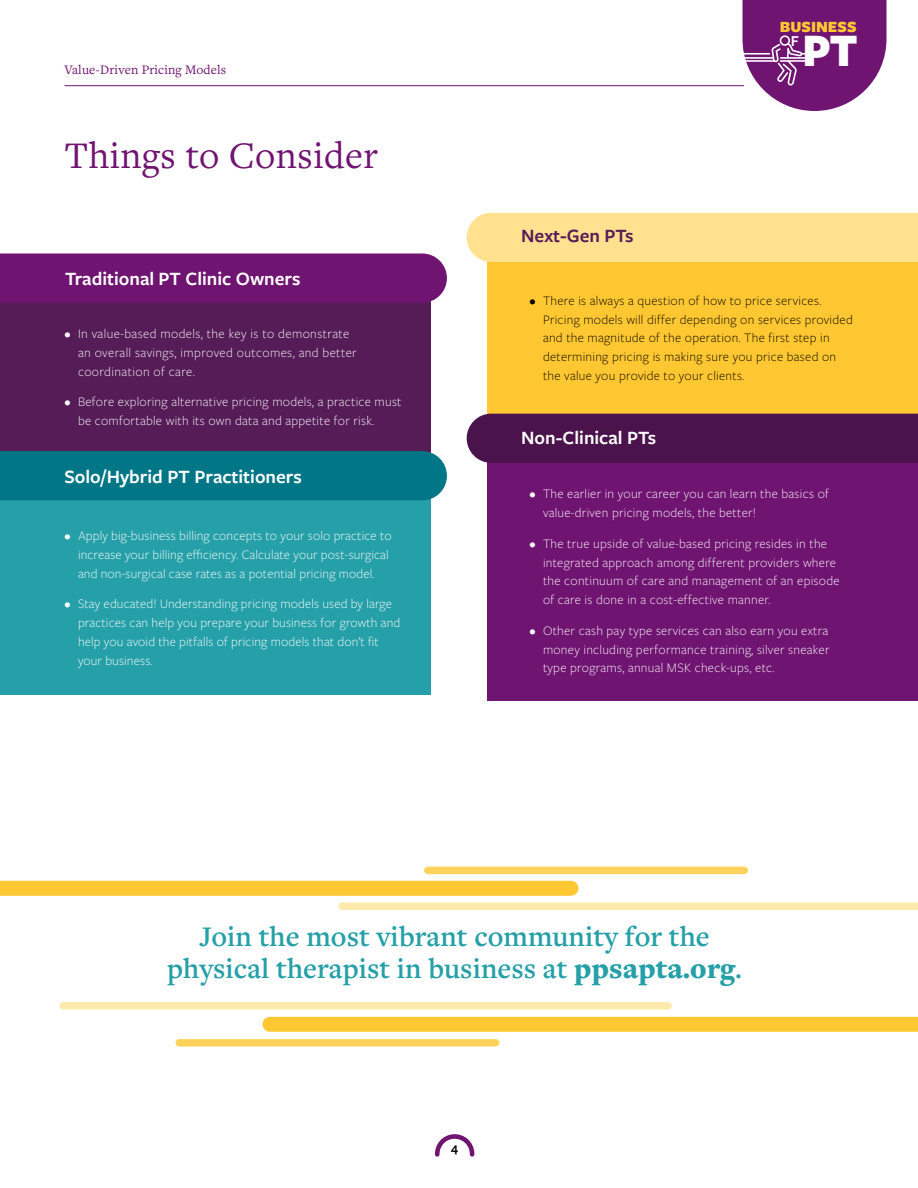
<style>
.page{position:relative;width:918px;height:1188px;background:#fff}
.page>*{position:absolute;margin:0;border:0;box-sizing:border-box;transform-origin:0 0}
.t1{font:900 48.45px "Freight Sans Pro";color:#fff;scale:.94 1}
.t2{font:39px "Freight Text Pro";letter-spacing:.01em;color:#701471}
.t3{font:600 29.55px/31.8px "Freight Text Pro";color:#26a0a8;text-align:center}
.t4{font:600 19.5px "Freight Sans Pro";color:#fff}
.t5{font:600 19.5px "Freight Sans Pro";color:#561c58}
.t6{font:900 16.2px "Freight Sans Pro";color:#ffc832}
.t7{font:600 15.75px "Freight Sans Pro";color:#fff}
.t8{font:300 13.5px/18.8px "Freight Sans Pro";letter-spacing:.02em;color:#fff}
.t9{font:300 13.5px/18.8px "Freight Sans Pro";letter-spacing:.02em;color:#000}
.t10{font:13.5px "Freight Text Pro";letter-spacing:.01em;color:#701471}
.t11{font:600 13.5px "Freight Sans Pro";color:#000}
.s1{font-weight:900}
</style>
<div class="page">
<svg style="left:435px;top:1134px;width:39px;height:23px"></svg>
<svg style="left:742px;top:0;width:144px;height:111px;background:#893e8a"></svg>
<hr style="left:64px;top:85px;width:680px;height:1px;background:#701471">
<div style="left:0;top:276px;width:430px;height:329px;background:#561c58"></div>
<div style="left:0;top:476px;width:430px;height:218px;background:#26a0a8"></div>
<div style="left:0;top:254px;width:447px;height:49px;background:#701471"></div>
<div style="left:0;top:451px;width:447px;height:49px;background:#007686"></div>
<div style="left:488px;top:235px;width:430px;height:271px;background:#ffc832"></div>
<div style="left:467px;top:213px;width:451px;height:49px;background:#ffe18f"></div>
<div style="left:488px;top:446px;width:430px;height:255px;background:#701471"></div>
<div style="left:467px;top:414px;width:451px;height:49px;background:#4a134c"></div>
<div style="left:270px;top:1017px;width:648px;height:15px;background:#ffc832"></div>
<div style="left:63px;top:1002px;width:605px;height:8px;background:#ffe9ad"></div>
<div style="left:179px;top:1039px;width:317px;height:8px;background:#ffd35b"></div>
<div style="left:0;top:881px;width:571px;height:15px;background:#ffc832"></div>
<div style="left:342px;top:902px;width:576px;height:8px;background:#ffe9ad"></div>
<div style="left:428px;top:867px;width:316px;height:7px;background:#ffd35b"></div>
<p class="t10" style="left:64px;top:61px;width:163px">Value-Driven Pricing Models</p>
<h2 class="t2" style="left:64px;top:130px;width:315px">Things to Consider</h2>
<h3 class="t4" style="left:65px;top:265px;width:237px">Traditional PT Clinic Owners</h3>
<p class="t8" style="left:78px;top:324px;width:280px;text-indent:-14px">• In value-based models, the key is to demonstrate an overall savings, improved outcomes, and better coordination of care.</p>
<p class="t8" style="left:78px;top:392px;width:325px;text-indent:-14px">• Before exploring alternative pricing models, a practice must be comfortable with its own data and appetite for risk.</p>
<h3 class="t4" style="left:64px;top:463px;width:239px">Solo/Hybrid PT Practitioners</h3>
<p class="t8" style="left:78px;top:526px;width:315px;text-indent:-14px">• Apply big-business billing concepts to your solo practice to increase your billing efficiency. Calculate your post-surgical and non-surgical case rates as a potential pricing model.</p>
<p class="t8" style="left:78px;top:594px;width:324px;text-indent:-14px">• Stay educated! Understanding pricing models used by large practices can help you prepare your business for growth and help you avoid the pitfalls of pricing models that don’t fit your business.</p>
<h3 class="t5" style="left:521px;top:222px;width:114px">Next-Gen PTs</h3>
<p class="t6" style="left:780px;top:15px;width:78px">BUSINESS</p>
<p class="t7" style="left:791px;top:30px;width:10px">F</p>
<h1 class="t1" style="left:802px;top:16px;width:60px">PT</h1>
<p class="t9" style="left:543px;top:291px;width:311px;text-indent:-14px">• There is always a question of how to price services.<br>Pricing models will differ depending on services provided and the magnitude of the operation. The first step in determining pricing is making sure you price based on the value you provide to your clients.</p>
<h3 class="t4" style="left:521px;top:425px;width:136px">Non-Clinical PTs</h3>
<p class="t8" style="left:543px;top:484px;width:287px;text-indent:-14px">• The earlier in your career you can learn the basics of value-driven pricing models, the better!</p>
<p class="t8" style="left:543px;top:534px;width:298px;text-indent:-14px">• The true upside of value-based pricing resides in the integrated approach among different providers where the continuum of care and management of an episode of care is done in a cost-effective manner.</p>
<p class="t8" style="left:543px;top:621px;width:288px;text-align:justify;text-indent:-14px">• Other cash pay type services can also earn you extra money including performance training, silver sneaker type programs, annual MSK check-ups, etc.</p>
<h3 class="t3" style="left:167px;top:919px;width:576px">Join the most vibrant community for the physical therapist in business at <span class="s1">ppsapta.org</span>.</h3>
<p class="t11" style="left:451px;top:1139px;width:9px">4</p>
</div>
